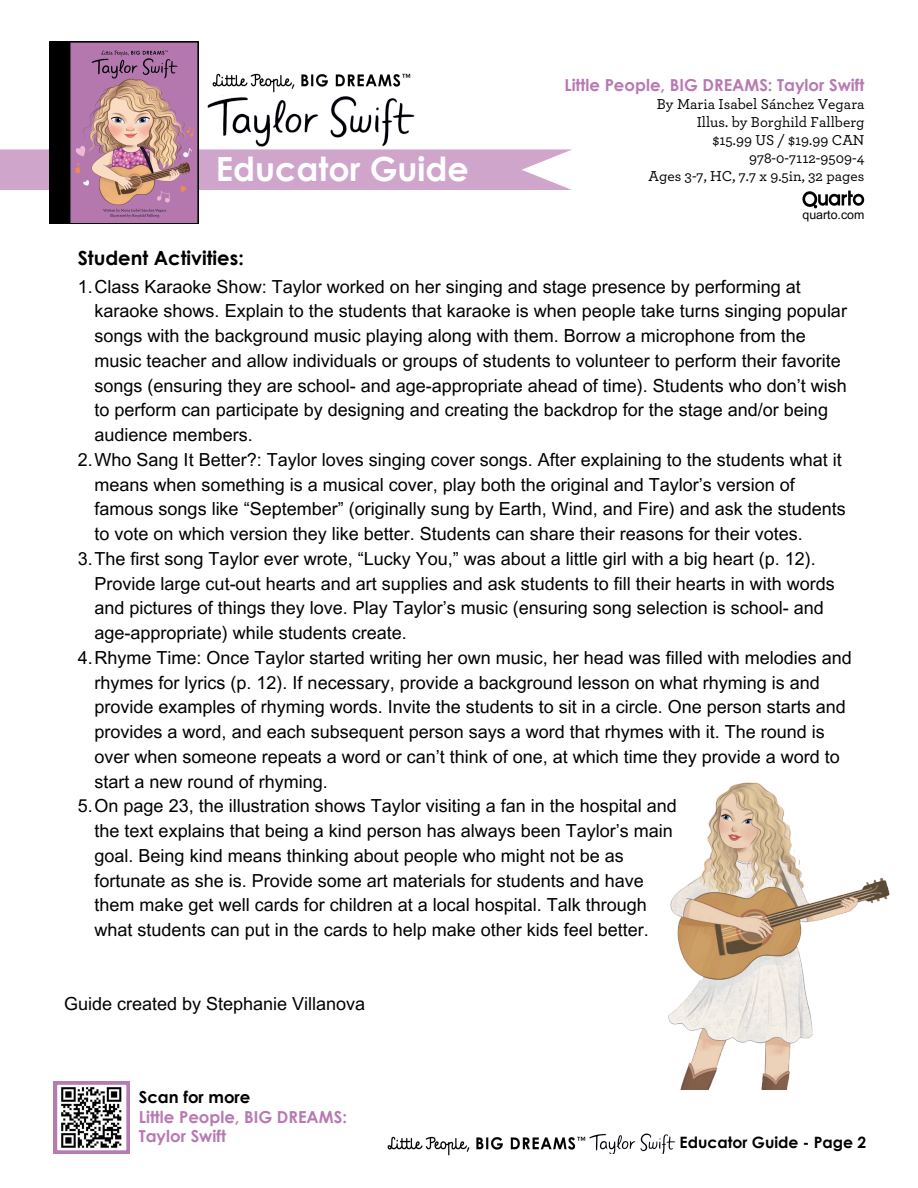
<style>
.page{position:relative;width:918px;height:1188px;background:#fff}
.page>*{position:absolute;margin:0;border:0;box-sizing:border-box;transform-origin:0 0}
.t1{font:700 33.3px "Century Gothic";color:#fff}
.t2{font:700 19.5px "Century Gothic";color:#000}
.t3{font:18px/24.8px "Arial MT Pro";color:#000}
.t4{font:700 16.5px/19.2px "Century Gothic";color:#b879b3}
.t5{font:700 15.6px "Century Gothic";color:#000}
.t6{font:500 15px/18px "Archer Pro";color:#000;text-align:right}
.t7{font:12.45px "Arial MT Pro";color:#000}
.s1{color:#000}
</style>
<div class="page">
<img style="left:388px;top:1137px;width:198px;height:19px">
<img style="left:590px;top:1133px;width:85px;height:21px">
<svg style="left:54px;top:1081px;width:75px;height:72px"></svg>
<svg style="left:0;top:149px;width:572px;height:41px;background:#d2aacf"></svg>
<img style="left:212px;top:74px;width:199px;height:19px">
<img style="left:208px;top:96px;width:207px;height:50px">
<svg style="left:50px;top:42px;width:148px;height:182px;background:#9e7286"></svg>
<img style="left:803px;top:190px;width:61px;height:18px">
<img style="left:668px;top:782px;width:222px;height:307px">
<img style="left:61px;top:1087px;width:62px;height:62px">
<h4 class="t1" style="left:216px;top:148px;width:255px">Educator Guide</h4>
<p class="t2" style="left:78px;top:246px;width:168px">Student Activities:</p>
<p class="t4" style="left:564px;top:75px;width:302px">Little People, BIG DREAMS: Taylor Swift</p>
<p class="t6" style="left:648px;top:96px;width:218px">By Maria Isabel Sánchez Vegara<br>Illus. by Borghild Fallberg<br>$15.99 US / $19.99 CAN<br>978-0-7112-9509-4<br>Ages 3-7, HC, 7.7 x 9.5in, 32 pages</p>
<h3 class="t7" style="left:803px;top:210px;width:63px">quarto.com</h3>
<p class="t3" style="left:95px;top:276px;width:754px;text-indent:-17px">1.Class Karaoke Show: Taylor worked on her singing and stage presence by performing at karaoke shows. Explain to the students that karaoke is when people take turns singing popular songs with the background music playing along with them. Borrow a microphone from the music teacher and allow individuals or groups of students to volunteer to perform their favorite songs (ensuring they are school- and age-appropriate ahead of time). Students who don’t wish to perform can participate by designing and creating the backdrop for the stage and/or being audience members.</p>
<p class="t3" style="left:95px;top:450px;width:753px;text-indent:-17px">2.Who Sang It Better?: Taylor loves singing cover songs. After explaining to the students what it means when something is a musical cover, play both the original and Taylor’s version of famous songs like “September” (originally sung by Earth, Wind, and Fire) and ask the students to vote on which version they like better. Students can share their reasons for their votes.</p>
<h5 class="t3" style="left:95px;top:549px;width:742px;text-indent:-17px">3.The first song Taylor ever wrote, “Lucky You,” was about a little girl with a big heart (p. 12).<br>Provide large cut-out hearts and art supplies and ask students to fill their hearts in with words and pictures of things they love. Play Taylor’s music (ensuring song selection is school- and age-appropriate) while students create.</h5>
<p class="t3" style="left:95px;top:648px;width:759px;text-indent:-17px">4.Rhyme Time: Once Taylor started writing her own music, her head was filled with melodies and rhymes for lyrics (p. 12). If necessary, provide a background lesson on what rhyming is and provide examples of rhyming words. Invite the students to sit in a circle. One person starts and provides a word, and each subsequent person says a word that rhymes with it. The round is over when someone repeats a word or can’t think of one, at which time they provide a word to start a new round of rhyming.</p>
<p class="t3" style="left:95px;top:796px;width:584px;text-indent:-17px">5.On page 23, the illustration shows Taylor visiting a fan in the hospital and the text explains that being a kind person has always been Taylor’s main goal. Being kind means thinking about people who might not be as fortunate as she is. Provide some art materials for students and have them make get well cards for children at a local hospital. Talk through what students can put in the cards to help make other kids feel better.</p>
<p class="t3" style="left:64px;top:994px;width:303px">Guide created by Stephanie Villanova</p>
<p class="t4" style="left:139px;top:1087px;width:210px"><span class="s1">Scan for more<br></span>Little People, BIG DREAMS:<br>Taylor Swift</p>
<p class="t5" style="left:680px;top:1133px;width:188px">Educator Guide - Page 2</p>
</div>
